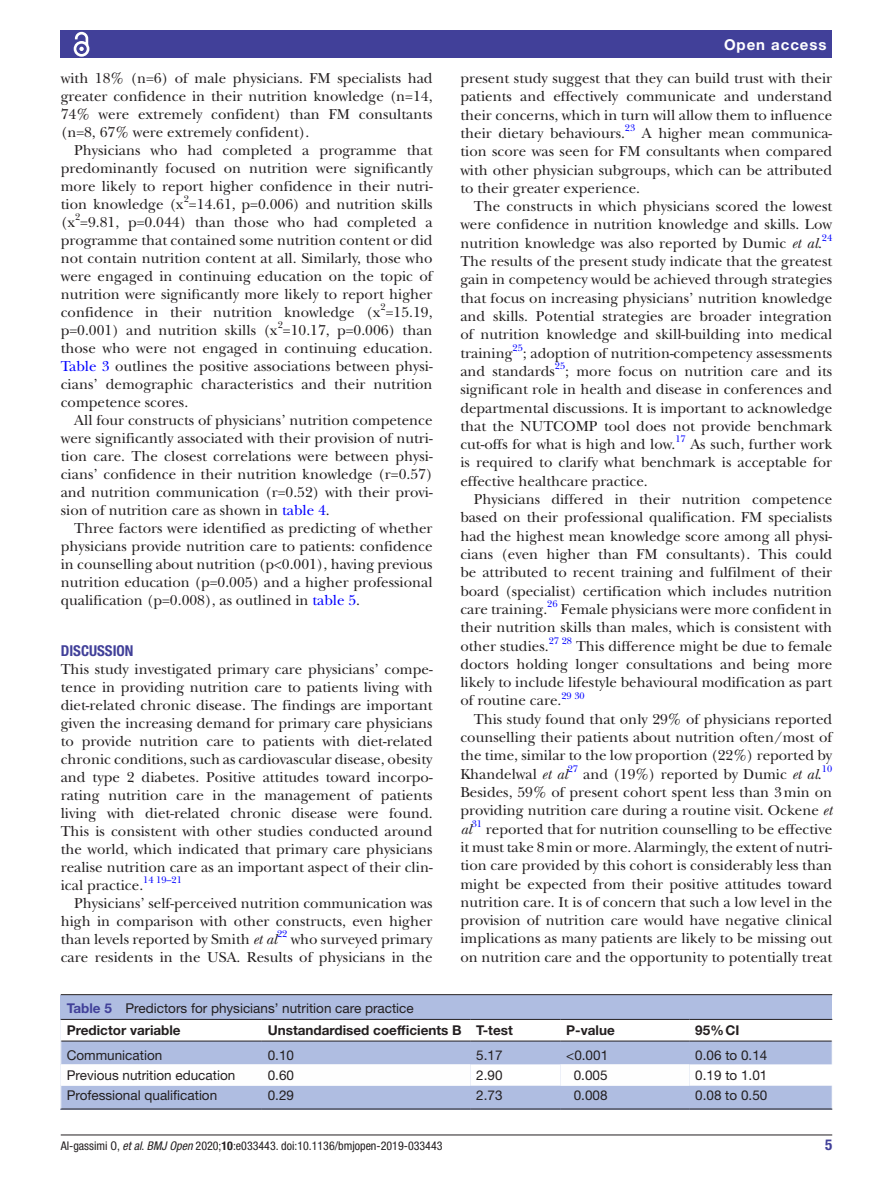
<style>
.page{position:relative;width:893px;height:1191px;background:#fff}
.page>*{position:absolute;margin:0;border:0;box-sizing:border-box;transform-origin:0 0}
.t1{font:15px/18.3px "New Baskerville";color:#231f20;text-align:justify}
.t2{font:700 condensed 15px "Helvetica Neue LT Std";color:#414099}
.t3{font:700 15px "Helvetica Neue LT Std";letter-spacing:.065em;color:#fff}
.t4{font:13.5px/22px "Helvetica Neue LT Std";color:#231f20}
.t5{font:700 13.5px "Helvetica Neue LT Std";color:#231f20}
.t6{font:condensed 12px "Helvetica Neue LT Std";color:#231f20}
.t7{font:9.9px "New Baskerville";color:#00f}
.t8{font:9.9px "New Baskerville";color:#231f20}
.s1{color:#00f}
.s2{font-style:italic}
.s3{font-weight:700;color:#414099}
.s4{font-weight:700}
</style>
<div class="page">
<hr style="left:61px;top:1134px;width:771px;height:1px;background:#231f20">
<div style="left:61px;top:31px;width:771px;height:27px;background:#414099"></div>
<svg style="left:73px;top:31px;width:17px;height:26px"></svg>
<div style="left:61px;top:995px;width:771px;height:114px;background:#afbde1"></div>
<hr style="left:61px;top:994px;width:771px;height:1px;background:#231f20">
<div style="left:689px;top:1020px;width:143px;height:20px;background:#fff"></div>
<svg style="left:689px;top:1041px;width:143px;height:67px"></svg>
<hr style="left:689px;top:1019px;width:143px;height:1px;background:#231f20">
<hr style="left:689px;top:1040px;width:143px;height:1px;background:#231f20">
<hr style="left:61px;top:1108px;width:201px;height:1px;background:#231f20">
<hr style="left:262px;top:1108px;width:208px;height:1px;background:#231f20">
<hr style="left:470px;top:1108px;width:90px;height:1px;background:#231f20">
<hr style="left:560px;top:1108px;width:129px;height:1px;background:#231f20">
<hr style="left:689px;top:1108px;width:143px;height:1px;background:#231f20">
<svg style="left:60px;top:1019px;width:629px;height:89px"></svg>
<p class="t1" style="left:61px;top:69px;width:373px">with 18% (n=6) of male physicians. FM specialists had greater confidence in their nutrition knowledge (n=14, 74% were extremely confident) than FM consultants (n=8, 67% were extremely confident).</p>
<p class="t1" style="left:61px;top:141px;width:373px;text-indent:14px">Physicians who had completed a programme that predominantly focused on nutrition were significantly more likely to report higher confidence in their nutri&shy;tion knowledge (x =14.61, p=0.006) and nutrition skills</p>
<p class="t8" style="left:184px;top:193px;width:7px">2</p>
<p class="t1" style="left:61px;top:213px;width:373px">(x =9.81, p=0.044) than those who had completed a</p>
<p class="t8" style="left:75px;top:211px;width:7px">2</p>
<p class="t1" style="left:61px;top:231px;width:373px">programme that contained some nutrition content or did not contain nutrition content at all. Similarly, those who were engaged in continuing education on the topic of nutrition were significantly more likely to report higher confidence in their nutrition knowledge (x =15.19,</p>
<p class="t8" style="left:381px;top:301px;width:7px">2</p>
<p class="t1" style="left:61px;top:321px;width:373px">p=0.001) and nutrition skills (x =10.17, p=0.006) than</p>
<p class="t8" style="left:278px;top:319px;width:7px">2</p>
<p class="t1" style="left:61px;top:339px;width:373px">those who were not engaged in continuing education.<br><span class="s1">Table 3</span> outlines the positive associations between physi&shy;cians’ demographic characteristics and their nutrition competence scores.</p>
<p class="t1" style="left:61px;top:411px;width:373px;text-indent:14px">All four constructs of physicians’ nutrition competence were significantly associated with their provision of nutri&shy;tion care. The closest correlations were between physi&shy;cians’ confidence in their nutrition knowledge (r=0.57) and nutrition communication (r=0.52) with their provi&shy;sion of nutrition care as shown in <span class="s1">table 4</span>.</p>
<p class="t1" style="left:61px;top:519px;width:373px;text-indent:14px">Three factors were identified as predicting of whether physicians provide nutrition care to patients: confidence in counselling about nutrition (p&lt;0.001), having previous nutrition education (p=0.005) and a higher professional qualification (p=0.008), as outlined in <span class="s1">table 5</span>.</p>
<p class="t2" style="left:61px;top:641px;width:45px">DISCUSSIO</p>
<p class="t2" style="left:125px;top:641px;width:10px">N</p>
<p class="t1" style="left:61px;top:660px;width:373px">This study investigated primary care physicians’ compe&shy;tence in providing nutrition care to patients living with diet-related chronic disease. The findings are important given the increasing demand for primary care physicians to provide nutrition care to patients with diet-related chronic conditions, such as cardiovascular disease, obesity and type 2 diabetes. Positive attitudes toward incorpo&shy;rating nutrition care in the management of patients living with diet-related chronic disease were found.<br>This is consistent with other studies conducted around the world, which indicated that primary care physicians realise nutrition care as an important aspect of their clin&shy;ical practice.</p>
<p class="t7" style="left:143px;top:874px;width:40px">14 19–21</p>
<p class="t1" style="left:61px;top:894px;width:373px;text-indent:14px">Physicians’ self-perceived nutrition communication was high in comparison with other constructs, even higher than levels reported by Smith <span class="s2">et al</span></p>
<p class="t7" style="left:277px;top:928px;width:12px">22</p>
<p class="t1" style="left:61px;top:930px;width:373px;text-align:right">who surveyed primary<br>care residents in the USA. Results of physicians in the</p>
<p class="t3" style="left:724px;top:35px;width:104px">Open access</p>
<p class="t1" style="left:460px;top:69px;width:373px">present study suggest that they can build trust with their patients and effectively communicate and understand their concerns, which in turn will allow them to influence their dietary behaviours.</p>
<p class="t7" style="left:625px;top:122px;width:12px">23</p>
<p class="t1" style="left:460px;top:124px;width:373px;text-indent:182px">A higher mean communica&shy;tion score was seen for FM consultants when compared with other physician subgroups, which can be attributed to their greater experience.</p>
<p class="t1" style="left:460px;top:197px;width:373px;text-indent:14px">The constructs in which physicians scored the lowest were confidence in nutrition knowledge and skills. Low nutrition knowledge was also reported by Dumic <span class="s2">et al</span>.</p>
<p class="t7" style="left:822px;top:232px;width:12px">24</p>
<p class="t1" style="left:460px;top:252px;width:373px">The results of the present study indicate that the greatest gain in competency would be achieved through strategies that focus on increasing physicians’ nutrition knowledge and skills. Potential strategies are broader integration of nutrition knowledge and skill-building into medical training</p>
<p class="t7" style="left:513px;top:342px;width:12px">25</p>
<p class="t1" style="left:460px;top:344px;width:373px;text-indent:63px">; adoption of nutrition-competency assessments and standards</p>
<p class="t7" style="left:555px;top:360px;width:12px">25</p>
<p class="t1" style="left:460px;top:362px;width:373px;text-indent:105px">; more focus on nutrition care and its significant role in health and disease in conferences and departmental discussions. It is important to acknowledge that the NUTCOMP tool does not provide benchmark cut-offs for what is high and low.<sup>17</sup> As such, further work is required to clarify what benchmark is acceptable for effective healthcare practice.</p>
<p class="t1" style="left:460px;top:490px;width:373px;text-indent:14px">Physicians differed in their nutrition competence based on their professional qualification. FM specialists had the highest mean knowledge score among all physi&shy;cians (even higher than FM consultants). This could be attributed to recent training and fulfilment of their board (specialist) certification which includes nutrition care training.</p>
<p class="t7" style="left:547px;top:598px;width:12px">26</p>
<p class="t1" style="left:460px;top:600px;width:373px;text-indent:100px">Female physicians were more confident in their nutrition skills than males, which is consistent with other studies.</p>
<p class="t7" style="left:549px;top:635px;width:25px">27 28</p>
<p class="t1" style="left:460px;top:636px;width:373px;text-indent:116px">This difference might be due to female doctors holding longer consultations and being more likely to include lifestyle behavioural modification as part of routine care.</p>
<p class="t7" style="left:561px;top:689px;width:25px">29 30</p>
<p class="t1" style="left:460px;top:710px;width:373px;text-indent:14px">This study found that only 29% of physicians reported counselling their patients about nutrition often/most of the time, similar to the low proportion (22%) reported by Khandelwal <span class="s2">et al</span></p>
<p class="t7" style="left:568px;top:763px;width:12px">27</p>
<p class="t1" style="left:583px;top:764px;width:240px">and (19%) reported by Dumic <span class="s2">et al</span>.</p>
<p class="t7" style="left:822px;top:763px;width:12px">10</p>
<p class="t1" style="left:460px;top:783px;width:373px">Besides, 59% of present cohort spent less than 3min on providing nutrition care during a routine visit. Ockene <span class="s2">et al</span><sup>31</sup> reported that for nutrition counselling to be effective it must take 8min or more. Alarmingly, the extent of nutri&shy;tion care provided by this cohort is considerably less than might be expected from their positive attitudes toward nutrition care. It is of concern that such a low level in the provision of nutrition care would have negative clinical implications as many patients are likely to be missing out on nutrition care and the opportunity to potentially treat</p>
<p class="t4" style="left:67px;top:997px;width:349px"><span class="s3">Table 5</span> Predictors for physicians’ nutrition care practice<br><span class="s4">Predictor variable</span></p>
<p class="t5" style="left:268px;top:1022px;width:246px">Unstandardised coefficients B T-test</p>
<p class="t5" style="left:566px;top:1022px;width:50px">P-value</p>
<p class="t5" style="left:695px;top:1022px;width:46px">95%CI</p>
<p class="t4" style="left:67px;top:1043px;width:97px">Communication</p>
<p class="t4" style="left:268px;top:1043px;width:28px">0.10</p>
<p class="t4" style="left:476px;top:1043px;width:28px">5.17</p>
<p class="t4" style="left:566px;top:1043px;width:43px">&lt;0.001</p>
<p class="t4" style="left:695px;top:1043px;width:74px">0.06 to 0.14</p>
<p class="t4" style="left:67px;top:1063px;width:170px">Previous nutrition education</p>
<p class="t4" style="left:268px;top:1063px;width:28px">0.60</p>
<p class="t4" style="left:476px;top:1063px;width:28px">2.90</p>
<p class="t4" style="left:574px;top:1063px;width:35px">0.005</p>
<p class="t4" style="left:695px;top:1063px;width:74px">0.19 to 1.01</p>
<p class="t4" style="left:67px;top:1084px;width:152px">Professional qualification</p>
<p class="t4" style="left:268px;top:1084px;width:28px">0.29</p>
<p class="t4" style="left:476px;top:1084px;width:28px">2.73</p>
<p class="t4" style="left:574px;top:1084px;width:35px">0.008</p>
<p class="t4" style="left:695px;top:1084px;width:74px">0.08 to 0.50</p>
<p class="t6" style="left:61px;top:1138px;width:383px">Al-gassimi O, <span class="s2">et al</span>. <span class="s2">BMJ Open</span> 2020;<span class="s4">10</span>:e033443. doi:10.1136/bmjopen-2019-033443</p>
<p class="t2" style="left:825px;top:1135px;width:9px">5</p>
</div>
